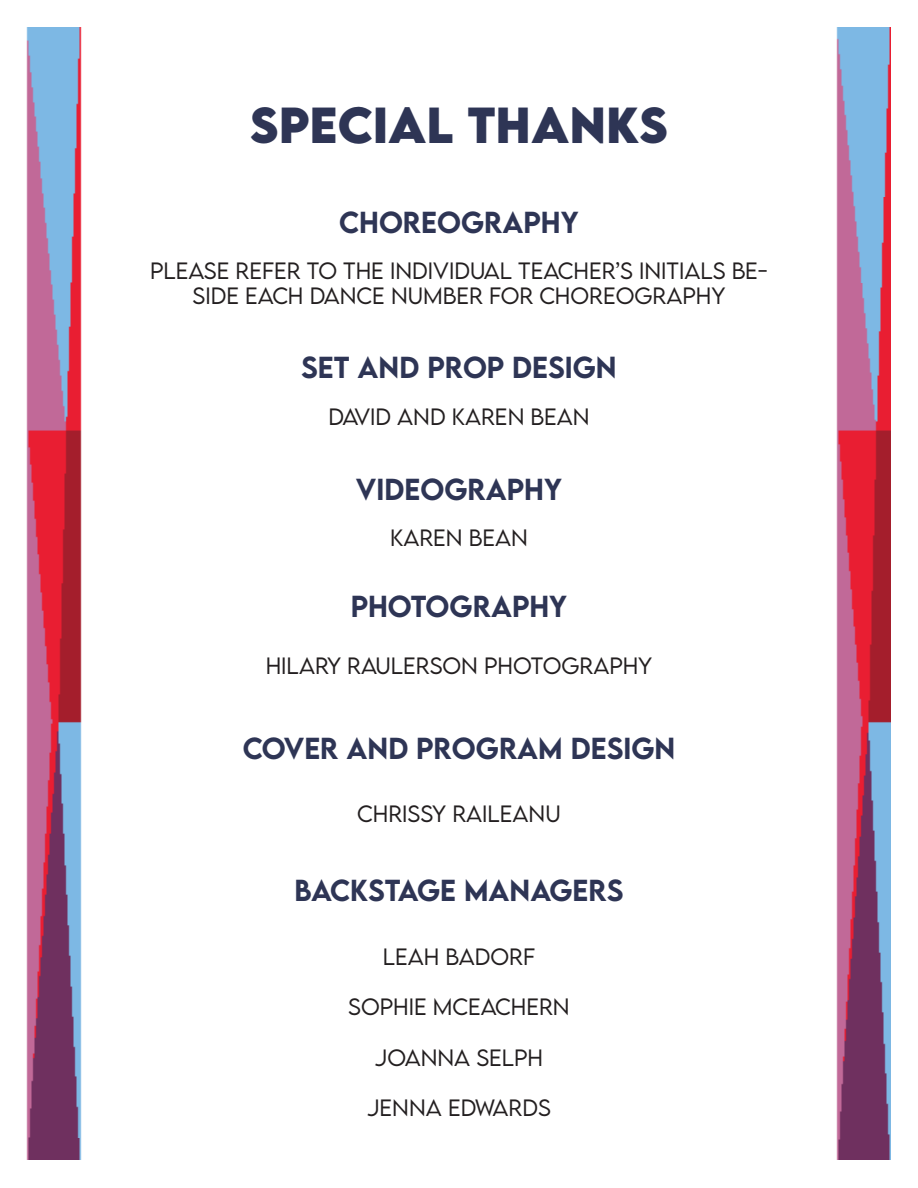
<style>
.page{position:relative;width:918px;height:1188px;background:#fff}
.page>*{position:absolute;margin:0;border:0;box-sizing:border-box;transform-origin:0 0}
.t1{font:700 45px "LEMONMILK";color:#2e3555}
.t2{font:500 27px "LEMONMILK";color:#2e3555}
.t3{font:300 21px "LEMONMILK";color:#231f20}
</style>
<div class="page">
<img style="left:26px;top:27px;width:865px;height:1132px">
<p class="t1" style="left:250px;top:95px;width:420px">SPECIAL THANKS</p>
<p class="t2" style="left:339px;top:204px;width:21px">CHOREOGRAPHY</p>
<p class="t3" style="left:150px;top:257px;width:28px">PLEA</p>
<p class="t3" style="left:204px;top:257px;width:154px">SE REFER TO THE</p>
<p class="t3" style="left:390px;top:257px;width:95px">IN DIVIDUAL</p>
<p class="t3" style="left:518px;top:257px;width:15px">TEACHE</p>
<p class="t3" style="left:602px;top:257px;width:168px">R’S IN ITIALS BE-</p>
<p class="t3" style="left:193px;top:283px;width:68px">SIDE EACH</p>
<p class="t3" style="left:310px;top:283px;width:31px">DANCE</p>
<p class="t3" style="left:391px;top:283px;width:18px">NUM</p>
<p class="t3" style="left:443px;top:283px;width:114px">BER FOR CHO</p>
<p class="t3" style="left:589px;top:283px;width:31px">REOG</p>
<p class="t3" style="left:653px;top:283px;width:58px">RAPHY</p>
<p class="t2" style="left:301px;top:350px;width:317px">SET AND PROP DESIGN</p>
<p class="t3" style="left:328px;top:403px;width:231px">DAVID AN D KAREN BEAN</p>
<p class="t2" style="left:356px;top:471px;width:208px">VIDEOGRAPHY</p>
<p class="t3" style="left:390px;top:524px;width:108px">KAREN BEAN</p>
<p class="t2" style="left:351px;top:588px;width:218px">PHOTOGRAPHY</p>
<p class="t3" style="left:266px;top:652px;width:110px">H ILARY RAULE</p>
<p class="t3" style="left:416px;top:652px;width:99px">RSON PHOTOG</p>
<p class="t3" style="left:580px;top:652px;width:58px">RAPHY</p>
<p class="t2" style="left:243px;top:731px;width:434px">COVER AND PROGRAM DESIGN</p>
<p class="t3" style="left:357px;top:800px;width:146px">CH RISSY RAILEANU</p>
<p class="t2" style="left:295px;top:873px;width:330px">BACKSTAGE MANAGERS</p>
<p class="t3" style="left:383px;top:943px;width:15px">LEAH</p>
<p class="t3" style="left:446px;top:943px;width:91px">BADORF</p>
<p class="t3" style="left:348px;top:994px;width:101px">SOPHIE MCEACHE</p>
<p class="t3" style="left:539px;top:994px;width:29px">RN</p>
<p class="t3" style="left:375px;top:1044px;width:30px">JOANNA</p>
<p class="t3" style="left:476px;top:1044px;width:65px">SELPH</p>
<p class="t3" style="left:367px;top:1094px;width:29px">JENNA</p>
<p class="t3" style="left:448px;top:1094px;width:104px">EDWARDS</p>
</div>
